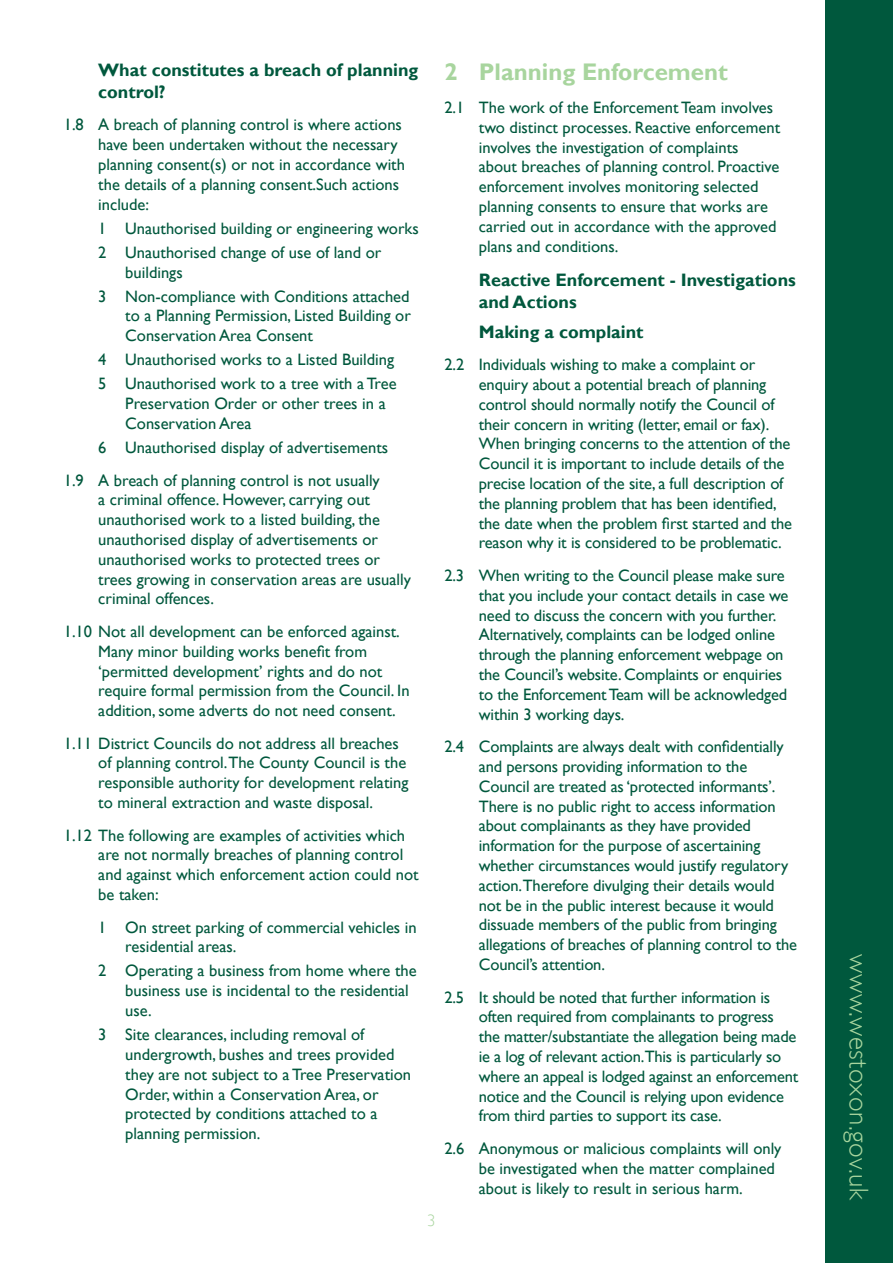
<style>
.page{position:relative;width:893px;height:1263px;background:#fff}
.page>*{position:absolute;margin:0;border:0;box-sizing:border-box;transform-origin:0 0}
.t1{font:300 27px "Gill Sans";letter-spacing:.02em;color:#a8d59e}
.t2{font:700 24px "Gill Sans";color:#a8d59e}
.t3{font:700 18px/21.6px "Gill Sans";color:#00583d}
.t4{font:16.5px/19.8px "Gill Sans";color:#00583d}
.t5{font:300 16.5px "Gill Sans";color:#a8d59e}
</style>
<div class="page">
<div style="left:826px;top:0;width:67px;height:1263px;background:#00583d"></div>
<p class="t3" style="left:98px;top:60px;width:322px">What constitutes a breach of planning control?</p>
<p class="t4" style="left:98px;top:115px;width:308px;text-indent:-35px">1.8 A breach of planning control is where actions have been undertaken without the necessary planning consent(s) or not in accordance with the details of a planning consent.Such actions include:</p>
<p class="t4" style="left:98px;top:216px;width:322px;line-height:24px">1 Unauthorised building or engineering works<br>2 Unauthorised change of use of land or</p>
<p class="t4" style="left:98px;top:260px;width:313px;line-height:24px;text-indent:27px">buildings<br>3 Non-compliance with Conditions attached</p>
<p class="t4" style="left:125px;top:306px;width:287px">to a Planning Permission, Listed Building or<br>Conservation Area Consent</p>
<p class="t4" style="left:98px;top:348px;width:300px;line-height:24px">4 Unauthorised works to a Listed Building<br>5 Unauthorised work to a tree with a Tree</p>
<p class="t4" style="left:125px;top:394px;width:262px">Preservation Order or other trees in a<br>Conservation Area</p>
<p class="t4" style="left:64px;top:431px;width:326px;line-height:32.5px;text-indent:35px">6 Unauthorised display of advertisements<br>1.9 A breach of planning control is not usually</p>
<p class="t4" style="left:98px;top:490px;width:314px">a criminal offence. However, carrying out unauthorised work to a listed building, the unauthorised display of advertisements or unauthorised works to protected trees or trees growing in conservation areas are usually criminal offences.</p>
<p class="t4" style="left:98px;top:622px;width:313px;text-indent:-35px">1.10 Not all development can be enforced against.<br>Many minor building works benefit from ‘permitted development’ rights and do not require formal permission from the Council. In addition, some adverts do not need consent.</p>
<p class="t4" style="left:98px;top:733px;width:312px;text-indent:-35px">1.11 District Councils do not address all breaches of planning control.The County Council is the responsible authority for development relating to mineral extraction and waste disposal.</p>
<p class="t4" style="left:98px;top:825px;width:322px;text-indent:-35px">1.12 The following are examples of activities which are not normally breaches of planning control and against which enforcement action could not be taken:</p>
<p class="t4" style="left:125px;top:917px;width:293px;text-indent:-27px">1 On street parking of commercial vehicles in residential areas.</p>
<p class="t4" style="left:125px;top:961px;width:293px;text-indent:-27px">2 Operating a business from home where the business use is incidental to the residential use.</p>
<p class="t4" style="left:125px;top:1025px;width:287px;text-indent:-27px">3 Site clearances, including removal of undergrowth, bushes and trees provided they are not subject to a Tree Preservation Order, within a Conservation Area, or protected by conditions attached to a planning permission.</p>
<p class="t5" style="left:427px;top:1210px;width:10px">3</p>
<h2 class="t2" style="left:444px;top:58px;width:285px">2 Planning Enforcement</h2>
<p class="t4" style="left:479px;top:98px;width:303px;text-indent:-35px">2.1 The work of the Enforcement Team involves two distinct processes. Reactive enforcement involves the investigation of complaints about breaches of planning control. Proactive enforcement involves monitoring selected planning consents to ensure that works are carried out in accordance with the approved plans and conditions.</p>
<p class="t3" style="left:479px;top:269px;width:318px">Reactive Enforcement - Investigations and Actions</p>
<p class="t3" style="left:479px;top:321px;width:166px">Making a complaint</p>
<p class="t4" style="left:479px;top:355px;width:315px;text-indent:-35px">2.2 Individuals wishing to make a complaint or enquiry about a potential breach of planning control should normally notify the Council of their concern in writing (letter, email or fax).<br>When bringing concerns to the attention of the Council it is important to include details of the precise location of the site, a full description of the planning problem that has been identified, the date when the problem first started and the reason why it is considered to be problematic.</p>
<p class="t4" style="left:479px;top:566px;width:311px;text-indent:-35px">2.3 When writing to the Council please make sure that you include your contact details in case we need to discuss the concern with you further.<br>Alternatively, complaints can be lodged online through the planning enforcement webpage on the Council’s website. Complaints or enquiries to the Enforcement Team will be acknowledged within 3 working days.</p>
<p class="t4" style="left:479px;top:737px;width:320px;text-indent:-35px">2.4 Complaints are always dealt with confidentially and persons providing information to the Council are treated as ‘protected informants’.<br>There is no public right to access information about complainants as they have provided information for the purpose of ascertaining whether circumstances would justify regulatory action.Therefore divulging their details would not be in the public interest because it would dissuade members of the public from bringing allegations of breaches of planning control to the Council’s attention.</p>
<p class="t4" style="left:479px;top:987px;width:321px;text-indent:-35px">2.5 It should be noted that further information is often required from complainants to progress the matter/substantiate the allegation being made ie a log of relevant action.This is particularly so where an appeal is lodged against an enforcement notice and the Council is relying upon evidence from third parties to support its case.</p>
<p class="t4" style="left:479px;top:1139px;width:304px;text-indent:-35px">2.6 Anonymous or malicious complaints will only be investigated when the matter complained about is likely to result in serious harm.</p>
<h1 class="t1" style="left:875px;top:954px;width:247px;rotate:90deg">www.westoxon.gov.uk</h1>
</div>
